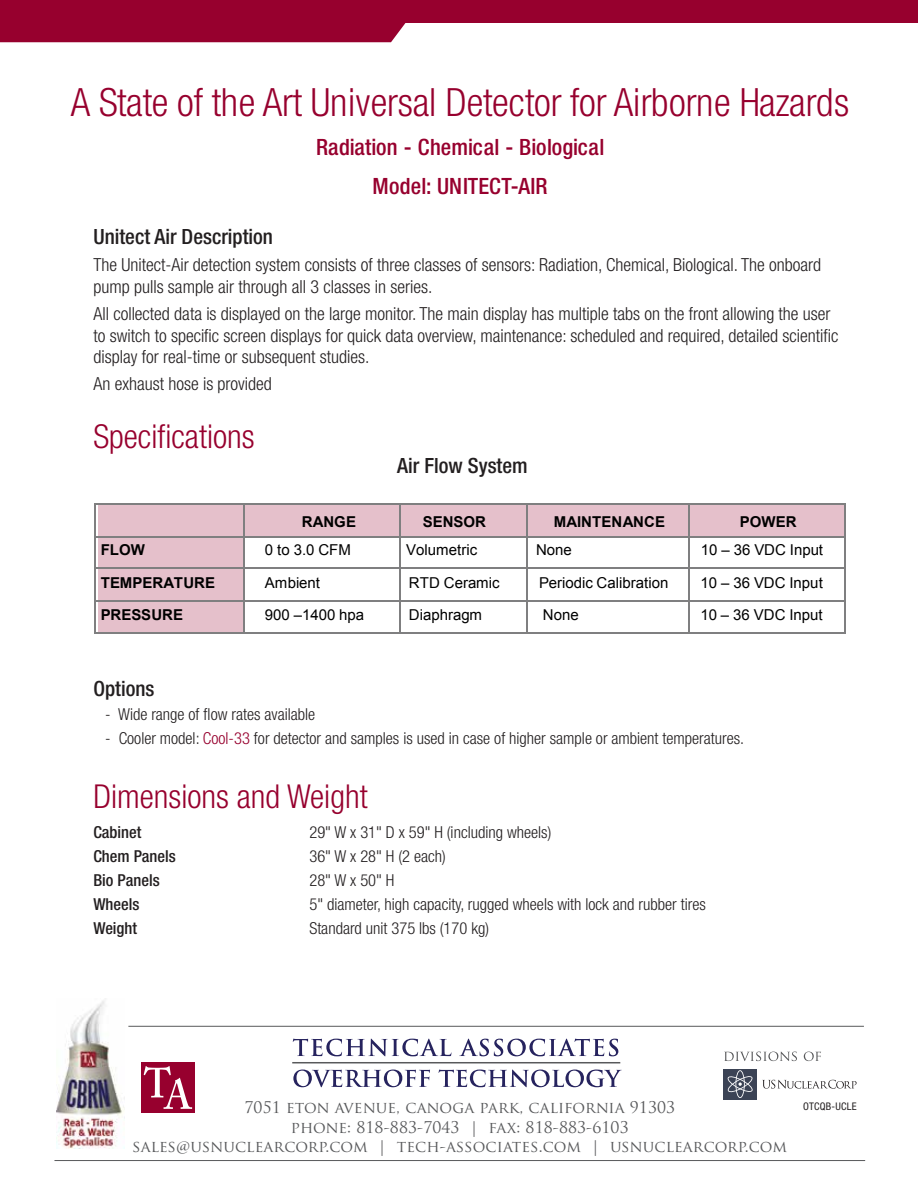
<style>
.page{position:relative;width:918px;height:1188px;background:#fff}
.page>*{position:absolute;margin:0;border:0;box-sizing:border-box;transform-origin:0 0}
.t1{font:300 condensed 39px "Helvetica Neue";letter-spacing:-.005em;color:#97002e}
.t2{font:300 condensed 33px "Helvetica Neue";color:#97002e}
.t3{font:500 condensed 22.5px/39px "Helvetica Neue";letter-spacing:.01em;color:#97002e;text-align:center}
.t4{font:500 condensed 21px "Helvetica Neue";color:#231f20}
.t5{font:300 condensed 18px/21.6px "Helvetica Neue";color:#231f20}
.t6{font:300 condensed 16.5px "Helvetica Neue";color:#231f20}
.t7{font:500 condensed 16.5px "Helvetica Neue";color:#231f20}
.t8{font:15.75px/19.5px "Trajan Pro";letter-spacing:.005em;color:#58595b;text-align:center}
.t9{font:15px "Arial";color:#000}
.t10{font:700 15px "Arial";color:#000}
.t11{font:condensed 10.5px "Helvetica Neue";letter-spacing:.02em;color:#231f20}
.s1{color:#97002e}
</style>
<div class="page">
<div style="left:723px;top:1069px;width:34px;height:30px;background:#3b4355"></div>
<svg style="left:727px;top:1070px;width:26px;height:28px"></svg>
<div style="left:0;top:23px;width:406px;height:19px;background:#97002e"></div>
<div style="left:0;top:0;width:918px;height:23px;background:#97002e"></div>
<hr style="left:54px;top:1160px;width:811px;height:1px;background:#58595b">
<img style="left:57px;top:1000px;width:67px;height:149px">
<svg style="left:293px;top:1039px;width:158px;height:17px"></svg>
<svg style="left:459px;top:1039px;width:159px;height:17px"></svg>
<svg style="left:293px;top:1070px;width:137px;height:17px"></svg>
<svg style="left:439px;top:1070px;width:183px;height:17px"></svg>
<hr style="left:292px;top:1062px;width:328px;height:1px;background:#58595b">
<hr style="left:128px;top:1026px;width:736px;height:1px;background:#58595b">
<div style="left:141px;top:1062px;width:54px;height:51px;background:#97002e"></div>
<svg style="left:144px;top:1066px;width:48px;height:43px"></svg>
<svg style="left:724px;top:1052px;width:73px;height:9px"></svg>
<svg style="left:804px;top:1052px;width:17px;height:9px"></svg>
<svg style="left:762px;top:1080px;width:95px;height:9px"></svg>
<div style="left:98px;top:504px;width:147px;height:32px;background:#e5c0cb"></div>
<div style="left:245px;top:504px;width:154px;height:32px;background:#e5c0cb"></div>
<div style="left:401px;top:504px;width:127px;height:32px;background:#e5c0cb"></div>
<div style="left:528px;top:504px;width:162px;height:32px;background:#e5c0cb"></div>
<div style="left:690px;top:504px;width:155px;height:32px;background:#e5c0cb"></div>
<hr style="left:96px;top:503px;width:147px;height:1px;background:#7f7f80">
<hr style="left:245px;top:503px;width:154px;height:1px;background:#7f7f80">
<hr style="left:401px;top:503px;width:126px;height:1px;background:#7f7f80">
<hr style="left:528px;top:503px;width:161px;height:1px;background:#7f7f80">
<hr style="left:690px;top:503px;width:155px;height:1px;background:#7f7f80">
<hr style="left:95px;top:504px;width:1px;height:32px;background:#7f7f80">
<hr style="left:243px;top:504px;width:2px;height:32px;background:#7f7f80">
<hr style="left:399px;top:504px;width:2px;height:32px;background:#7f7f80">
<hr style="left:527px;top:504px;width:1px;height:32px;background:#7f7f80">
<hr style="left:689px;top:504px;width:1px;height:32px;background:#7f7f80">
<hr style="left:845px;top:504px;width:1px;height:32px;background:#7f7f80">
<div style="left:98px;top:536px;width:147px;height:31px;background:#e5c0cb"></div>
<hr style="left:96px;top:536px;width:147px;height:1px;background:#7f7f80">
<hr style="left:245px;top:536px;width:154px;height:1px;background:#7f7f80">
<hr style="left:401px;top:536px;width:126px;height:1px;background:#7f7f80">
<hr style="left:528px;top:536px;width:161px;height:1px;background:#7f7f80">
<hr style="left:690px;top:536px;width:155px;height:1px;background:#7f7f80">
<hr style="left:95px;top:537px;width:1px;height:30px;background:#7f7f80">
<hr style="left:243px;top:537px;width:2px;height:30px;background:#7f7f80">
<hr style="left:399px;top:537px;width:2px;height:30px;background:#7f7f80">
<hr style="left:527px;top:537px;width:1px;height:30px;background:#7f7f80">
<hr style="left:689px;top:537px;width:1px;height:30px;background:#7f7f80">
<hr style="left:845px;top:537px;width:1px;height:30px;background:#7f7f80">
<div style="left:98px;top:569px;width:147px;height:31px;background:#e5c0cb"></div>
<hr style="left:96px;top:567px;width:147px;height:2px;background:#7f7f80">
<hr style="left:245px;top:567px;width:154px;height:2px;background:#7f7f80">
<hr style="left:401px;top:567px;width:126px;height:2px;background:#7f7f80">
<hr style="left:528px;top:567px;width:161px;height:2px;background:#7f7f80">
<hr style="left:690px;top:567px;width:155px;height:2px;background:#7f7f80">
<hr style="left:95px;top:569px;width:1px;height:31px;background:#7f7f80">
<hr style="left:243px;top:569px;width:2px;height:31px;background:#7f7f80">
<hr style="left:399px;top:569px;width:2px;height:31px;background:#7f7f80">
<hr style="left:527px;top:569px;width:1px;height:31px;background:#7f7f80">
<hr style="left:689px;top:569px;width:1px;height:31px;background:#7f7f80">
<hr style="left:845px;top:569px;width:1px;height:31px;background:#7f7f80">
<div style="left:98px;top:600px;width:147px;height:32px;background:#e5c0cb"></div>
<hr style="left:96px;top:600px;width:147px;height:2px;background:#7f7f80">
<hr style="left:245px;top:600px;width:154px;height:2px;background:#7f7f80">
<hr style="left:401px;top:600px;width:126px;height:2px;background:#7f7f80">
<hr style="left:528px;top:600px;width:161px;height:2px;background:#7f7f80">
<hr style="left:690px;top:600px;width:155px;height:2px;background:#7f7f80">
<hr style="left:95px;top:602px;width:1px;height:30px;background:#7f7f80">
<hr style="left:96px;top:632px;width:147px;height:1px;background:#7f7f80">
<hr style="left:243px;top:602px;width:2px;height:30px;background:#7f7f80">
<hr style="left:245px;top:632px;width:154px;height:1px;background:#7f7f80">
<hr style="left:399px;top:602px;width:2px;height:30px;background:#7f7f80">
<hr style="left:401px;top:632px;width:126px;height:1px;background:#7f7f80">
<hr style="left:527px;top:602px;width:1px;height:30px;background:#7f7f80">
<hr style="left:528px;top:632px;width:161px;height:1px;background:#7f7f80">
<hr style="left:689px;top:602px;width:1px;height:30px;background:#7f7f80">
<hr style="left:690px;top:632px;width:155px;height:1px;background:#7f7f80">
<hr style="left:845px;top:602px;width:1px;height:30px;background:#7f7f80">
<h1 class="t1" style="left:71px;top:80px;width:780px">A State of the Art Universal Detector for Airborne Hazards</h1>
<p class="t3" style="left:316px;top:127px;width:290px">Radiation - Chemical - Biological<br>Model: UNITECT-AIR</p>
<p class="t4" style="left:93px;top:224px;width:181px">Unitect Air Description</p>
<p class="t5" style="left:93px;top:254px;width:729px">The Unitect-Air detection system consists of three classes of sensors: Radiation, Chemical, Biological. The onboard pump pulls sample air through all 3 classes in series.</p>
<p class="t5" style="left:93px;top:303px;width:747px">All collected data is displayed on the large monitor. The main display has multiple tabs on the front allowing the user to switch to specific screen displays for quick data overview, maintenance: scheduled and required, detailed scientific display for real-time or subsequent studies.</p>
<p class="t5" style="left:93px;top:373px;width:180px">An exhaust hose is provided</p>
<h2 class="t2" style="left:93px;top:417px;width:163px">Specifications</h2>
<p class="t4" style="left:397px;top:453px;width:132px">Air Flow System</p>
<p class="t10" style="left:302px;top:512px;width:56px">RANGE</p>
<p class="t10" style="left:423px;top:512px;width:65px">SENSOR</p>
<p class="t10" style="left:554px;top:512px;width:113px">MAINTENANCE</p>
<p class="t10" style="left:740px;top:512px;width:58px">POWER</p>
<p class="t10" style="left:101px;top:540px;width:46px">FLOW</p>
<p class="t9" style="left:265px;top:540px;width:88px">0 to 3.0 CFM</p>
<p class="t9" style="left:406px;top:540px;width:73px">Volumetric</p>
<p class="t9" style="left:536px;top:540px;width:37px">None</p>
<p class="t9" style="left:701px;top:540px;width:123px">10 – 36 VDC Input</p>
<p class="t10" style="left:101px;top:573px;width:116px">TEMPERATURE</p>
<p class="t9" style="left:265px;top:573px;width:57px">Ambient</p>
<p class="t9" style="left:409px;top:573px;width:92px">RTD Ceramic</p>
<p class="t9" style="left:539px;top:573px;width:131px">Periodic Calibration</p>
<p class="t9" style="left:701px;top:573px;width:124px">10 – 36 VDC Input</p>
<p class="t10" style="left:101px;top:605px;width:84px">PRESSURE</p>
<p class="t9" style="left:265px;top:605px;width:101px">900 –1400 hpa</p>
<p class="t9" style="left:409px;top:605px;width:75px">Diaphragm</p>
<p class="t9" style="left:543px;top:605px;width:37px">None</p>
<p class="t9" style="left:700px;top:605px;width:124px">10 – 36 VDC Input</p>
<p class="t4" style="left:93px;top:676px;width:63px">Options</p>
<p class="t6" style="left:105px;top:705px;width:211px">- Wide range of flow rates available</p>
<p class="t6" style="left:105px;top:729px;width:640px">- Cooler model: <span class="s1">Cool-33</span> for detector and samples is used in case of higher sample or ambient temperatures.</p>
<h2 class="t2" style="left:93px;top:777px;width:276px">Dimensions and Weight</h2>
<p class="t7" style="left:93px;top:822px;width:49px">Cabinet</p>
<p class="t6" style="left:309px;top:823px;width:243px">29" W x 31" D x 59" H (including wheels)</p>
<p class="t7" style="left:93px;top:846px;width:84px">Chem Panels</p>
<p class="t6" style="left:309px;top:847px;width:138px">36" W x 28" H (2 each)</p>
<p class="t7" style="left:93px;top:870px;width:68px">Bio Panels</p>
<p class="t6" style="left:309px;top:871px;width:87px">28" W x 50" H</p>
<p class="t7" style="left:93px;top:894px;width:48px">Wheels</p>
<p class="t6" style="left:309px;top:895px;width:398px">5" diameter, high capacity, rugged wheels with lock and rubber tires</p>
<p class="t7" style="left:93px;top:918px;width:45px">Weight</p>
<p class="t6" style="left:309px;top:919px;width:181px">Standard unit 375 lbs (170 kg)</p>
<p class="t8" style="left:245px;top:1098px;width:432px">7051 ETON AVENUE, CANOGA PARK, CALIFORNIA 91303</p>
<p class="t11" style="left:803px;top:1100px;width:55px">OTCQB-UCLE</p>
<p class="t8" style="left:132px;top:1117px;width:656px">PHONE: 818-883-7043 | FAX: 818-883-6103<br>SALES@USNUCLEARCORP.COM | TECH-ASSOCIATES.COM | USNUCLEARCORP.COM</p>
</div>
